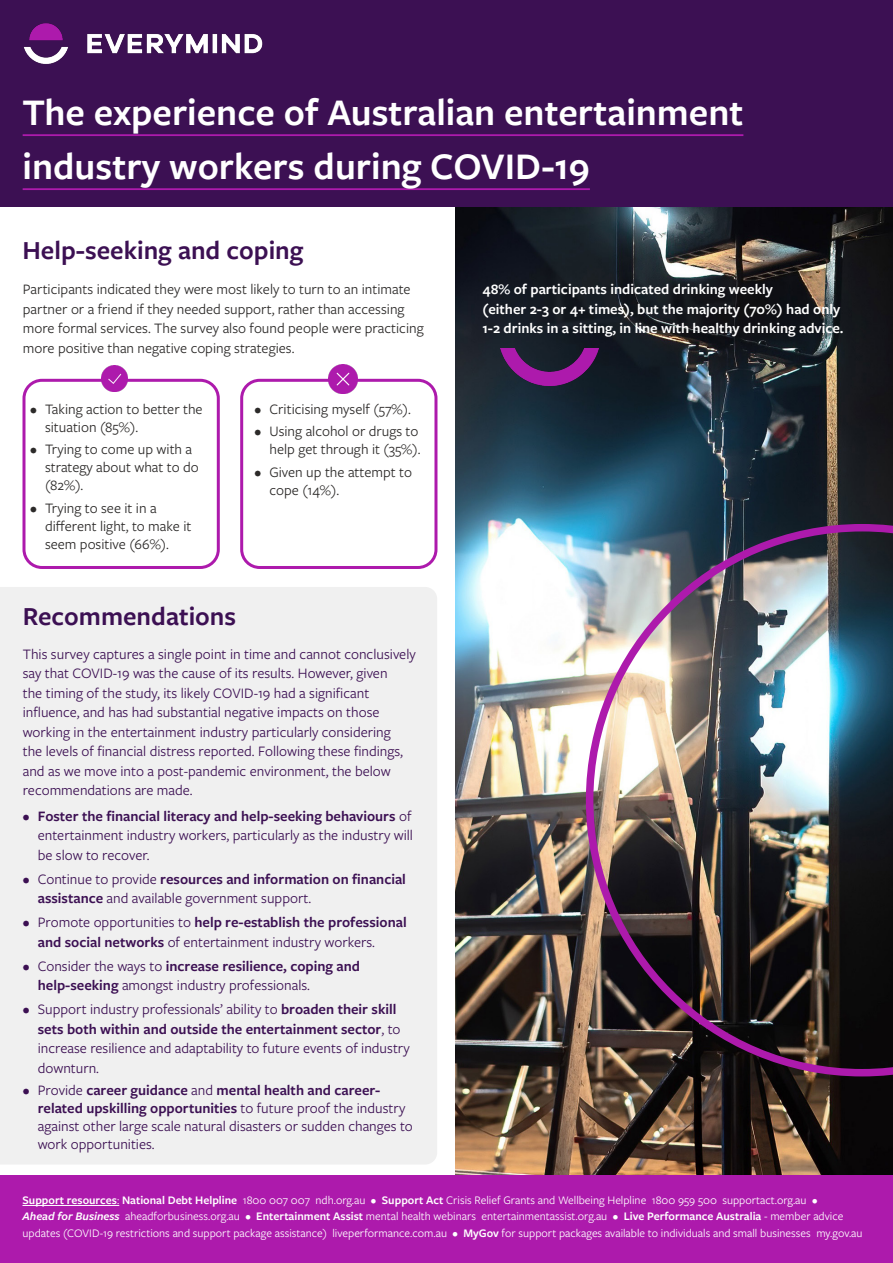
<style>
.page{position:relative;width:893px;height:1263px;background:#fff}
.page>*{position:absolute;margin:0;border:0;box-sizing:border-box;transform-origin:0 0}
.Heading_2{font:600 39px/54px "Freight Sans Pro";color:#fff}
.Heading_2-2{font:600 27px "Freight Sans Pro";color:#3c1053}
.Body_text{font:15px/19.5px "Freight Sans Pro";color:#3c1053}
.Body_text-2{font:15px/18px "Freight Sans Pro";color:#2c2a29}
.t1{font:600 15px/19.5px "Freight Sans Pro";color:#fff}
.t2{font:12px/16.5px "Freight Sans Pro";color:#fff}
.s1{font-weight:600}
.s2{font-weight:600;font-style:italic}
</style>
<div class="page">
<div style="left:0;top:587px;width:437px;height:577px;background:#f0f0f0"></div>
<img style="left:455px;top:207px;width:438px;height:968px">
<img style="left:586px;top:524px;width:307px;height:552px">
<div style="left:0;top:0;width:893px;height:207px;background:#3c1053"></div>
<img style="left:23px;top:23px;width:240px;height:41px">
<div style="left:22px;top:379px;width:198px;height:190px;border:3px solid #ad1aac;border-radius:18px"></div>
<img style="left:102px;top:366px;width:26px;height:26px">
<div style="left:240px;top:379px;width:197px;height:190px;border:3px solid #ad1aac;border-radius:18px"></div>
<img style="left:329px;top:364px;width:29px;height:29px">
<img style="left:500px;top:349px;width:98px;height:37px">
<hr style="left:23px;top:134px;width:720px;height:2px;background:#ad1aac">
<hr style="left:23px;top:188px;width:567px;height:2px;background:#ad1aac">
<div style="left:0;top:1175px;width:893px;height:88px;background:#ad1aac"></div>
<hr style="left:22px;top:1205px;width:97px;height:1px;background:#fff">
<p class="Heading_2" style="left:23px;top:83px;width:722px">The experience of Australian entertainment industry workers during COVID-19</p>
<p class="Heading_2-2" style="left:22px;top:232px;width:282px">Help-seeking and coping</p>
<p class="Body_text-2" style="left:23px;top:279px;width:402px;line-height:19.5px">Participants indicated they were most likely to turn to an intimate partner or a friend if they needed support, rather than accessing more formal services. The survey also found people were practicing more positive than negative coping strategies.</p>
<p class="Body_text-2" style="left:45px;top:399px;width:159px;text-indent:-15px">• Taking action to better the situation (85%).</p>
<p class="Body_text-2" style="left:45px;top:440px;width:155px;text-indent:-15px">• Trying to come up with a strategy about what to do (82%).</p>
<p class="Body_text-2" style="left:45px;top:498px;width:148px;text-indent:-15px">• Trying to see it in a different light, to make it seem positive (66%).</p>
<p class="Body_text-2" style="left:254px;top:399px;width:158px">• Criticising myself (57%).</p>
<p class="Body_text-2" style="left:254px;top:422px;width:168px;text-align:right">• Using alcohol or drugs to help get through it (35%).</p>
<p class="Body_text-2" style="left:269px;top:462px;width:144px;text-indent:-15px">• Given up the attempt to cope (14%).</p>
<p class="Heading_2-2" style="left:23px;top:598px;width:215px">Recommendations</p>
<p class="Body_text" style="left:23px;top:643px;width:394px">This survey captures a single point in time and cannot conclusively say that COVID-19 was the cause of its results. However, given<br>the timing of the study, its likely COVID-19 had a significant influence, and has had substantial negative impacts on those working in the entertainment industry particularly considering<br>the levels of financial distress reported. Following these findings, and as we move into a post-pandemic environment, the below recommendations are made.</p>
<p class="Body_text" style="left:38px;top:805px;width:377px;text-align:justify;text-indent:-15px"><span class="s1">• Foster the financial literacy and help-seeking behaviours</span> of entertainment industry workers, particularly as the industry will be slow to recover.</p>
<p class="Body_text" style="left:38px;top:868px;width:370px;text-indent:-15px">• Continue to provide <span class="s1">resources and information on financial assistance</span> and available government support.</p>
<p class="Body_text" style="left:38px;top:912px;width:370px;text-indent:-15px">• Promote opportunities to <span class="s1">help re-establish the professional and social networks</span> of entertainment industry workers.</p>
<p class="Body_text" style="left:38px;top:955px;width:324px;text-indent:-15px">• Consider the ways to <span class="s1">increase resilience, coping and help-seeking</span> amongst industry professionals.</p>
<p class="Body_text" style="left:38px;top:999px;width:374px;text-indent:-15px">• Support industry professionals’ ability to <span class="s1">broaden their skill sets both within and outside the entertainment sector</span>, to increase resilience and adaptability to future events of industry downturn.</p>
<p class="Body_text" style="left:38px;top:1081px;width:377px;line-height:18px;text-indent:-15px">• Provide <span class="s1">career guidance</span> and <span class="s1">mental health and career&shy;related upskilling opportunities</span> to future proof the industry against other large scale natural disasters or sudden changes to work opportunities.</p>
<p class="t1" style="left:482px;top:279px;width:363px">48% of participants indicated drinking weekly<br>(either 2-3 or 4+ times), but the majority (70%) had only<br>1-2 drinks in a sitting, in line with healthy drinking advice.</p>
<p class="t2" style="left:22px;top:1191px;width:796px"><span class="s1">Support resources</span>: <span class="s1">National Debt Helpline</span> 1800 007 007 ndh.org.au • <span class="s1">Support Act</span> Crisis Relief Grants and Wellbeing Helpline 1800 959 500 supportact.org.au •</p>
<p class="t2" style="left:22px;top:1208px;width:842px"><span class="s2">Ahead for Business</span> aheadforbusiness.org.au • <span class="s1">Entertainment Assist</span> mental health webinars entertainmentassist.org.au • <span class="s1">Live Performance Australia</span> - member advice updates (COVID-19 restrictions and support package assistance) liveperformance.com.au • <span class="s1">MyGov</span> for support packages available to individuals and small businesses my.gov.au</p>
</div>
